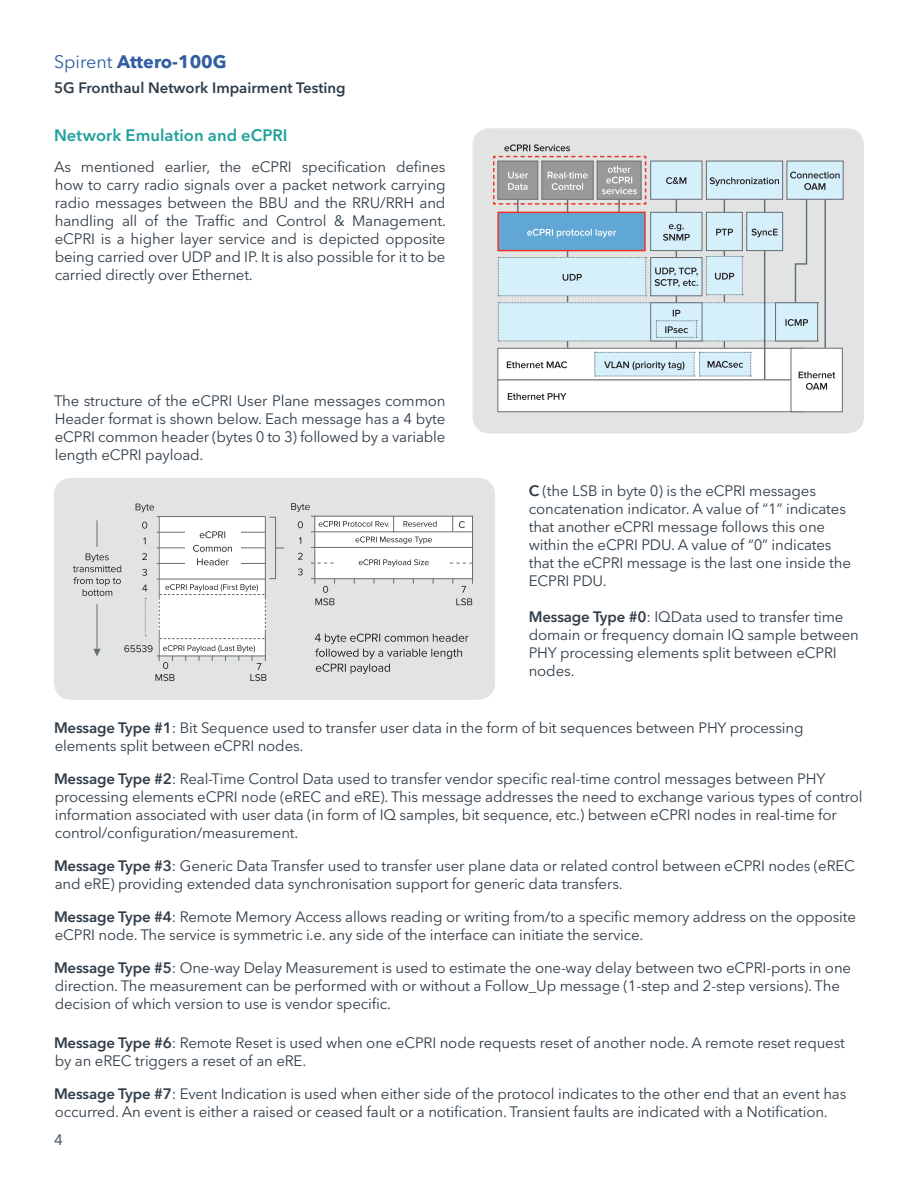
<style>
.page{position:relative;width:918px;height:1188px;background:#fff}
.page>*{position:absolute;margin:0;border:0;box-sizing:border-box;transform-origin:0 0}
.t1{font:700 18px "Avenir Next LT Pro";color:#315ea0}
.t2{font:600 16.5px "Avenir Next LT Pro";letter-spacing:.005em;color:#1ea19c}
.t3{font:15px/18px "Avenir Next LT Pro";letter-spacing:-.01em;color:#303d48}
.t4{font:600 15px "Avenir Next LT Pro";color:#303d48}
.s1{font-weight:400}
.s2{font-weight:600}
</style>
<div class="page">
<div style="left:54px;top:478px;width:441px;height:222px;background:#e2e4e4;border-radius:17px"></div>
<div style="left:315px;top:516px;width:158px;height:63px;background:#fff"></div>
<svg style="left:459px;top:521px;width:6px;height:7px"></svg>
<hr style="left:311px;top:578px;width:162px;height:1px;background:#676c72">
<hr style="left:314px;top:516px;width:1px;height:63px;background:#676c72">
<hr style="left:311px;top:516px;width:162px;height:1px;background:#676c72">
<hr style="left:311px;top:531px;width:162px;height:1px;background:#676c72">
<hr style="left:311px;top:547px;width:162px;height:1px;background:#676c72">
<svg style="left:311px;top:563px;width:23px;height:1px"></svg>
<svg style="left:291px;top:503px;width:19px;height:9px"></svg>
<svg style="left:298px;top:568px;width:5px;height:7px"></svg>
<svg style="left:298px;top:553px;width:5px;height:7px"></svg>
<svg style="left:298px;top:521px;width:5px;height:7px"></svg>
<svg style="left:452px;top:579px;width:21px;height:26px"></svg>
<svg style="left:314px;top:579px;width:21px;height:26px"></svg>
<hr style="left:472px;top:516px;width:1px;height:63px;background:#676c72">
<svg style="left:452px;top:517px;width:1px;height:15px"></svg>
<svg style="left:359px;top:559px;width:70px;height:8px"></svg>
<svg style="left:319px;top:516px;width:118px;height:28px"></svg>
<svg style="left:73px;top:504px;width:211px;height:177px"></svg>
<svg style="left:450px;top:563px;width:22px;height:1px"></svg>
<svg style="left:315px;top:634px;width:153px;height:40px"></svg>
<div style="left:472px;top:128px;width:392px;height:306px;background:#e2e4e4;border-radius:17px"></div>
<hr style="left:724px;top:192px;width:1px;height:156px;background:#686d73">
<hr style="left:567px;top:185px;width:1px;height:163px;background:#686d73">
<hr style="left:676px;top:193px;width:1px;height:156px;background:#686d73">
<div style="left:498px;top:348px;width:306px;height:32px;background:#fff;border:1px solid #686d73"></div>
<div style="left:498px;top:380px;width:306px;height:32px;background:#fff;border:1px solid #686d73"></div>
<svg style="left:507px;top:361px;width:60px;height:7px"></svg>
<svg style="left:508px;top:393px;width:58px;height:7px"></svg>
<div style="left:791px;top:348px;width:52px;height:64px;background:#fff;border:1px solid #686d73"></div>
<svg style="left:799px;top:372px;width:36px;height:18px"></svg>
<svg style="left:595px;top:352px;width:157px;height:25px;background:#c4dae4"></svg>
<hr style="left:824px;top:192px;width:2px;height:156px;background:#686d73">
<hr style="left:764px;top:191px;width:1px;height:189px;background:#686d73">
<div style="left:787px;top:161px;width:56px;height:39px;background:#d5effb"></div>
<svg style="left:493px;top:144px;width:347px;height:198px"></svg>
<p class="t1" style="left:54px;top:50px;width:174px"><span class="s1">Spirent</span> Attero-100G</p>
<p class="t4" style="left:54px;top:79px;width:293px">5G Fronthaul Network Impairment Testing</p>
<p class="t2" style="left:54px;top:125px;width:235px">Network Emulation and eCPRI</p>
<p class="t3" style="left:54px;top:158px;width:393px;text-align:justify">As mentioned earlier, the eCPRI specification defines how to carry radio signals over a packet network carrying radio messages between the BBU and the RRU/RRH and handling all of the Traffic and Control &amp; Management. eCPRI is a higher layer service and is depicted opposite being carried over UDP and IP. It is also possible for it to be carried directly over Ethernet.</p>
<p class="t3" style="left:54px;top:392px;width:393px;text-align:justify">The structure of the eCPRI User Plane messages common Header format is shown below. Each message has a 4 byte eCPRI common header (bytes 0 to 3) followed by a variable length eCPRI payload.</p>
<p class="t3" style="left:529px;top:482px;width:324px"><span class="s2">C</span> (the LSB in byte 0) is the eCPRI messages concatenation indicator. A value of “1” indicates that another eCPRI message follows this one within the eCPRI PDU. A value of “0” indicates that the eCPRI message is the last one inside the ECPRI PDU.</p>
<p class="t3" style="left:529px;top:608px;width:332px"><span class="s2">Message Type #0</span>: IQData used to transfer time domain or frequency domain IQ sample between PHY processing elements split between eCPRI nodes.</p>
<p class="t3" style="left:54px;top:719px;width:751px"><span class="s2">Message Type #1</span>: Bit Sequence used to transfer user data in the form of bit sequences between PHY processing elements split between eCPRI nodes.</p>
<p class="t3" style="left:54px;top:770px;width:810px"><span class="s2">Message Type #2</span>: Real-Time Control Data used to transfer vendor specific real-time control messages between PHY processing elements eCPRI node (eREC and eRE). This message addresses the need to exchange various types of control information associated with user data (in form of IQ samples, bit sequence, etc.) between eCPRI nodes in real-time for control/configuration/measurement.</p>
<p class="t3" style="left:54px;top:857px;width:803px"><span class="s2">Message Type #3</span>: Generic Data Transfer used to transfer user plane data or related control between eCPRI nodes (eREC and eRE) providing extended data synchronisation support for generic data transfers.</p>
<p class="t3" style="left:54px;top:908px;width:804px"><span class="s2">Message Type #4</span>: Remote Memory Access allows reading or writing from/to a specific memory address on the opposite eCPRI node. The service is symmetric i.e. any side of the interface can initiate the service.</p>
<p class="t3" style="left:54px;top:959px;width:799px"><span class="s2">Message Type #5</span>: One-way Delay Measurement is used to estimate the one-way delay between two eCPRI-ports in one direction. The measurement can be performed with or without a Follow_Up message (1-step and 2-step versions). The decision of which version to use is vendor specific.</p>
<p class="t3" style="left:54px;top:1034px;width:792px"><span class="s2">Message Type #6</span>: Remote Reset is used when one eCPRI node requests reset of another node. A remote reset request by an eREC triggers a reset of an eRE.</p>
<p class="t3" style="left:54px;top:1085px;width:794px"><span class="s2">Message Type #7</span>: Event Indication is used when either side of the protocol indicates to the other end that an event has occurred. An event is either a raised or ceased fault or a notification. Transient faults are indicated with a Notification.</p>
<p class="t3" style="left:54px;top:1131px;width:10px">4</p>
</div>
